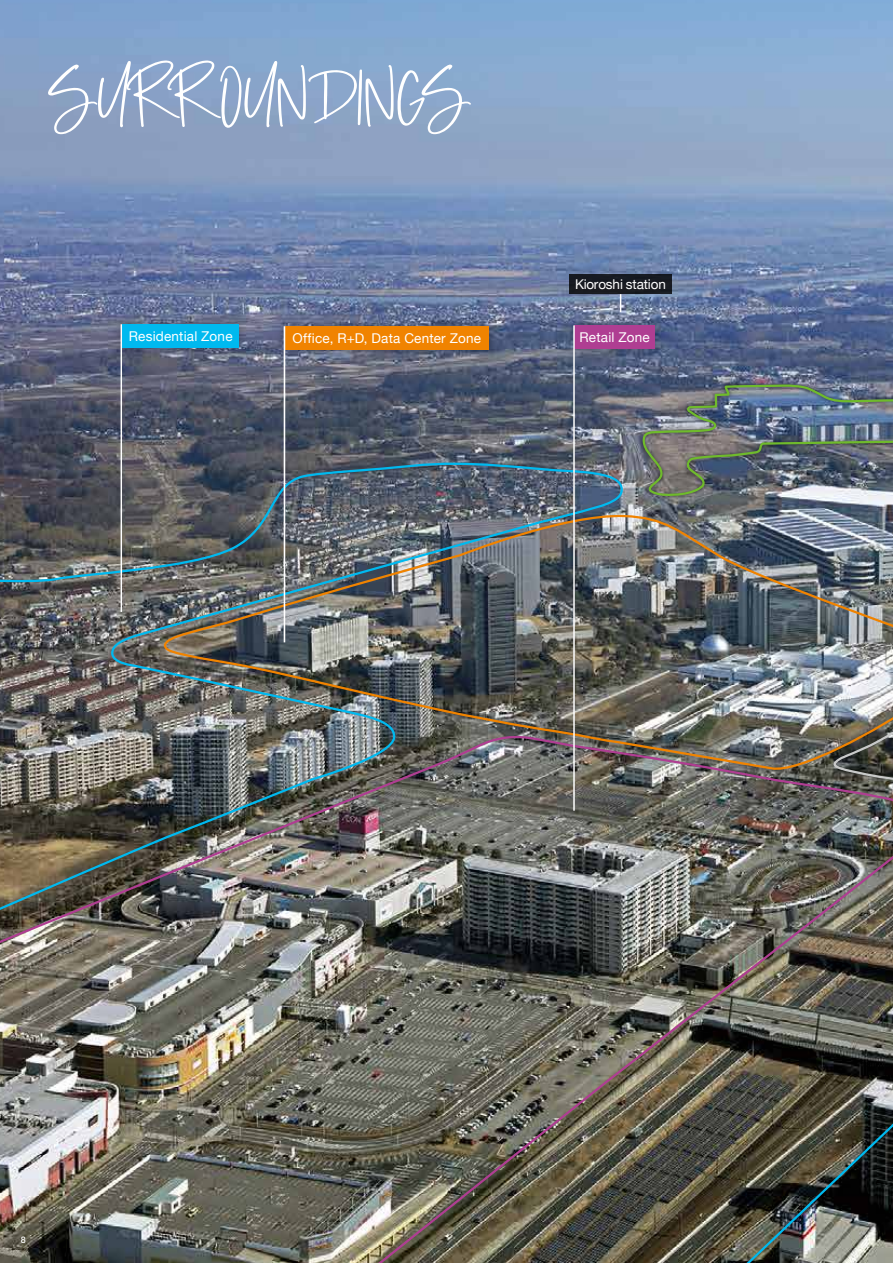
<style>
.page{position:relative;width:893px;height:1263px;background:#fff}
.page>*{position:absolute;margin:0;border:0;box-sizing:border-box;transform-origin:0 0}
.t1{font:82.5px "Ambition Script";color:#fff}
.t2{font:13.5px "Helvetica Neue";letter-spacing:.015em;color:#fff}
.t3{font:13.5px "Helvetica Neue";letter-spacing:-.005em;color:#fff}
.t4{font:500 9px "Helvetica Neue";color:#fff}
</style>
<div class="page">
<img style="left:0;top:0;width:893px;height:511px">
<img style="left:0;top:460px;width:624px;height:275px">
<img style="left:0;top:735px;width:893px;height:528px">
<img style="left:683px;top:953px;width:210px;height:310px">
<svg style="left:749px;top:775px;width:144px;height:15px"></svg>
<img style="left:163px;top:511px;width:730px;height:264px">
<svg style="left:885px;top:502px;width:8px;height:142px"></svg>
<img style="left:271px;top:311px;width:235px;height:54px">
<div style="left:285px;top:326px;width:204px;height:23px;background:#f08300"></div>
<hr style="left:284px;top:326px;width:1px;height:316px;background:#fff">
<img style="left:109px;top:311px;width:144px;height:51px">
<div style="left:122px;top:324px;width:116px;height:23px;background:#00b9ef"></div>
<hr style="left:121px;top:324px;width:1px;height:288px;background:#fff">
<div style="left:570px;top:274px;width:102px;height:20px;background:#181a21"></div>
<svg style="left:620px;top:294px;width:1px;height:18px"></svg>
<img style="left:562px;top:313px;width:78px;height:51px">
<div style="left:575px;top:325px;width:80px;height:23px;background:#af3e92"></div>
<hr style="left:573px;top:325px;width:2px;height:486px;background:#fff">
<img style="left:637px;top:377px;width:256px;height:125px">
<img style="left:640px;top:149px;width:253px;height:349px">
<h1 class="t1" style="left:55px;top:38px;width:414px">SURROUNDINGS</h1>
<p class="t3" style="left:575px;top:274px;width:93px">Kioroshi station</p>
<p class="t2" style="left:129px;top:326px;width:105px">Residential Zone</p>
<p class="t2" style="left:292px;top:328px;width:190px">Office, R+D, Data Center Zone</p>
<p class="t2" style="left:579px;top:328px;width:72px">Retail Zone</p>
<p class="t4" style="left:21px;top:1232px;width:7px">8</p>
</div>
